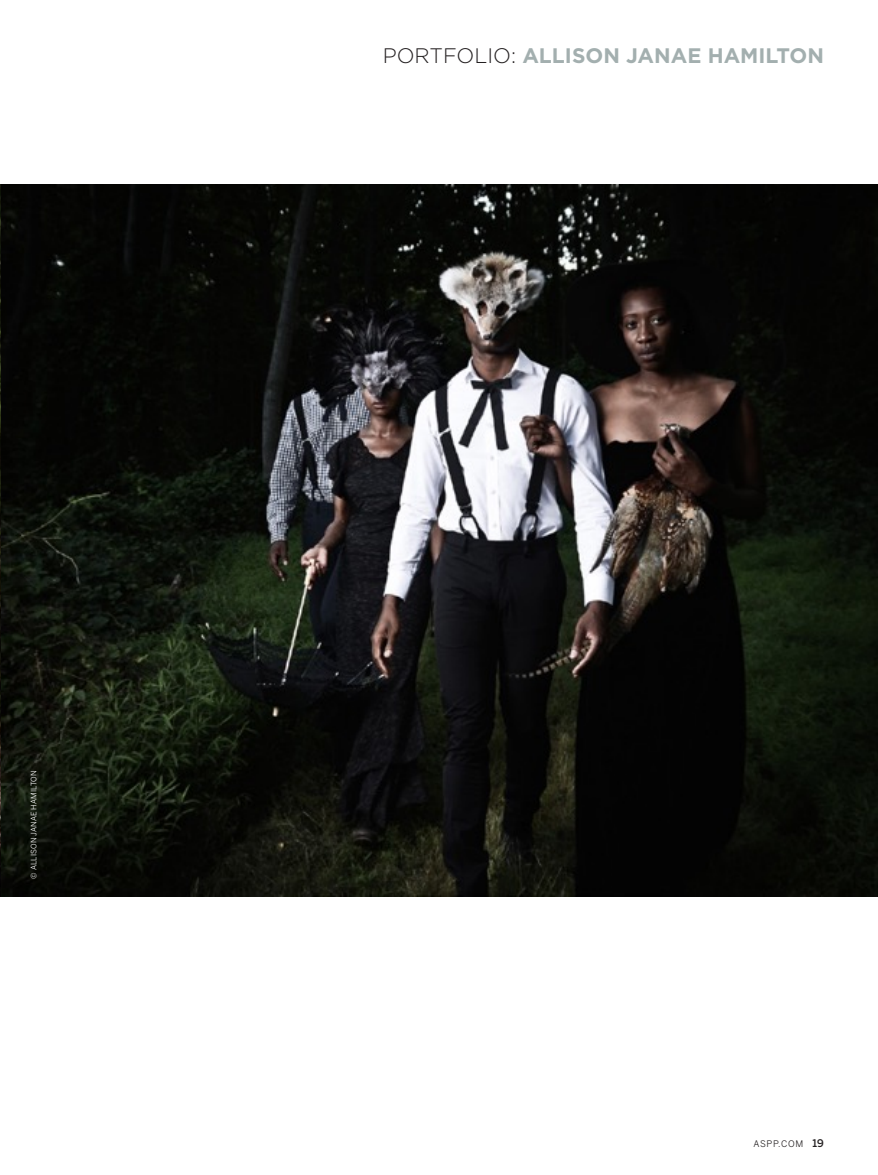
<style>
.page{position:relative;width:878px;height:1175px;background:#fff}
.page>*{position:absolute;margin:0;border:0;box-sizing:border-box;transform-origin:0 0}
.t1{font:700 21px "Gotham";color:#a3afaf}
.t2{font:9px "Benton Sans";letter-spacing:.08em;color:#231f20}
.t3{font:7.5px "Benton Sans";letter-spacing:.02em;color:#fff}
.s1{font-weight:300;color:#231f20}
.s2{font-weight:500;font-size:10.5px}
</style>
<div class="page">
<img style="left:0;top:185px;width:878px;height:711px">
<p class="t3" style="left:29px;top:878px;width:110px;rotate:-90deg">© ALLISON JANAE HAMILTON</p>
<p class="t1" style="left:382px;top:43px;width:443px"><span class="s1">PORTFOLIO:</span> ALLISON JANAE HAMILTON</p>
<p class="t2" style="left:753px;top:1137px;width:72px">ASPP.COM <span class="s2">19</span></p>
</div>
